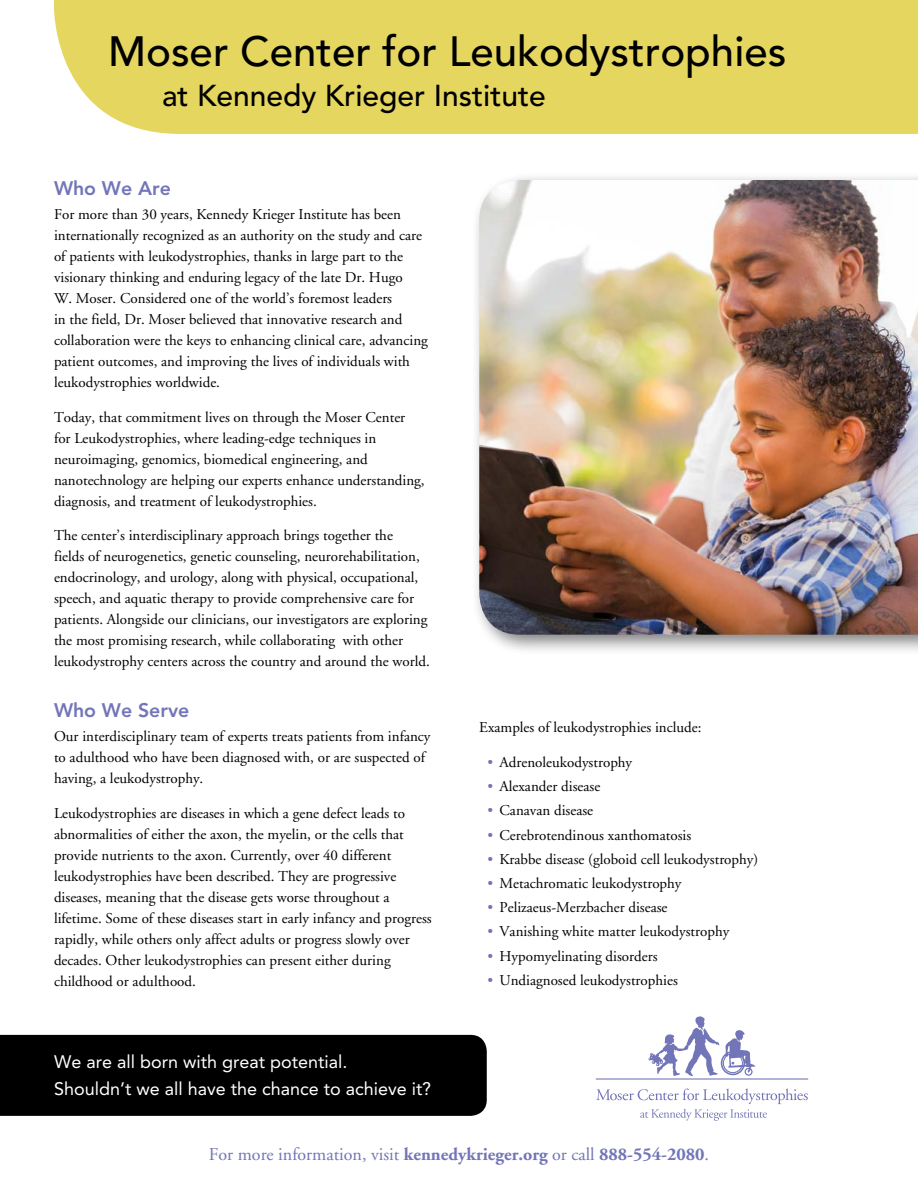
<style>
.page{position:relative;width:918px;height:1188px;background:#fff}
.page>*{position:absolute;margin:0;border:0;box-sizing:border-box;transform-origin:0 0}
.t1{font:500 42px "Avenir";color:#000}
.t2{font:500 30px "Avenir";color:#000}
.t3{font:800 19.5px "Avenir";color:#7275b7}
.t4{font:18px/27px "Avenir";color:#fff}
.t5{font:18px "Adobe Garamond";color:#7275b7}
.t6{font:15px/21px "Adobe Garamond";color:#000}
.s1{color:#7275b7}
.s2{font-weight:700}
</style>
<div class="page">
<div style="left:0;top:1035px;width:487px;height:81px;background:#000"></div>
<div style="left:54px;top:0;width:864px;height:134px;background:#e5d660"></div>
<svg style="left:648px;top:1016px;width:107px;height:60px"></svg>
<hr style="left:596px;top:1078px;width:212px;height:2px;background:#7275b7">
<svg style="left:596px;top:1089px;width:212px;height:32px"></svg>
<div style="left:471px;top:172px;width:447px;height:484px;background:#000;opacity:.5"></div>
<img style="left:479px;top:180px;width:439px;height:455px">
<h1 class="t1" style="left:108px;top:27px;width:680px">Moser Center for Leukodystrophies</h1>
<h2 class="t2" style="left:162px;top:79px;width:385px">at Kennedy Krieger Institute</h2>
<h3 class="t3" style="left:54px;top:177px;width:118px">Who We Are</h3>
<p class="t6" style="left:54px;top:204px;width:375px">For more than 30 years, Kennedy Krieger Institute has been internationally recognized as an authority on the study and care of patients with leukodystrophies, thanks in large part to the visionary thinking and enduring legacy of the late Dr. Hugo<br>W. Moser. Considered one of the world’s foremost leaders<br>in the field, Dr. Moser believed that innovative research and collaboration were the keys to enhancing clinical care, advancing patient outcomes, and improving the lives of individuals with leukodystrophies worldwide.</p>
<p class="t6" style="left:54px;top:407px;width:372px">Today, that commitment lives on through the Moser Center for Leukodystrophies, where leading-edge techniques in neuroimaging, genomics, biomedical engineering, and nanotechnology are helping our experts enhance understanding, diagnosis, and treatment of leukodystrophies.</p>
<p class="t6" style="left:54px;top:525px;width:377px">The center’s interdisciplinary approach brings together the<br>fields of neurogenetics, genetic counseling, neurorehabilitation, endocrinology, and urology, along with physical, occupational, speech, and aquatic therapy to provide comprehensive care for patients. Alongside our clinicians, our investigators are exploring the most promising research, while collaborating with other leukodystrophy centers across the country and around the world.</p>
<h3 class="t3" style="left:54px;top:699px;width:137px">Who We Serve</h3>
<p class="t6" style="left:54px;top:726px;width:378px">Our interdisciplinary team of experts treats patients from infancy to adulthood who have been diagnosed with, or are suspected of having, a leukodystrophy.</p>
<p class="t6" style="left:54px;top:803px;width:379px">Leukodystrophies are diseases in which a gene defect leads to abnormalities of either the axon, the myelin, or the cells that provide nutrients to the axon. Currently, over 40 different leukodystrophies have been described. They are progressive diseases, meaning that the disease gets worse throughout a lifetime. Some of these diseases start in early infancy and progress rapidly, while others only affect adults or progress slowly over decades. Other leukodystrophies can present either during childhood or adulthood.</p>
<p class="t4" style="left:54px;top:1048px;width:379px">We are all born with great potential.<br>Shouldn’t we all have the chance to achieve it?</p>
<p class="t6" style="left:479px;top:717px;width:224px">Examples of leukodystrophies include:</p>
<p class="t6" style="left:488px;top:752px;width:146px"><span class="s1">•</span> Adrenoleukodystrophy</p>
<p class="t6" style="left:488px;top:776px;width:114px"><span class="s1">•</span> Alexander disease</p>
<p class="t6" style="left:488px;top:800px;width:107px"><span class="s1">•</span> Canavan disease</p>
<p class="t6" style="left:488px;top:825px;width:205px"><span class="s1">•</span> Cerebrotendinous xanthomatosis</p>
<p class="t6" style="left:488px;top:849px;width:272px"><span class="s1">•</span> Krabbe disease (globoid cell leukodystrophy)</p>
<p class="t6" style="left:488px;top:873px;width:196px"><span class="s1">•</span> Metachromatic leukodystrophy</p>
<p class="t6" style="left:488px;top:897px;width:182px"><span class="s1">•</span> Pelizaeus-Merzbacher disease</p>
<p class="t6" style="left:488px;top:922px;width:243px"><span class="s1">•</span> Vanishing white matter leukodystrophy</p>
<p class="t6" style="left:488px;top:946px;width:172px"><span class="s1">•</span> Hypomyelinating disorders</p>
<p class="t6" style="left:488px;top:970px;width:192px"><span class="s1">•</span> Undiagnosed leukodystrophies</p>
<p class="t5" style="left:209px;top:1145px;width:502px">For more information, visit <span class="s2">kennedykrieger.org</span> or call <span class="s2">888-554-2080</span>.</p>
</div>
